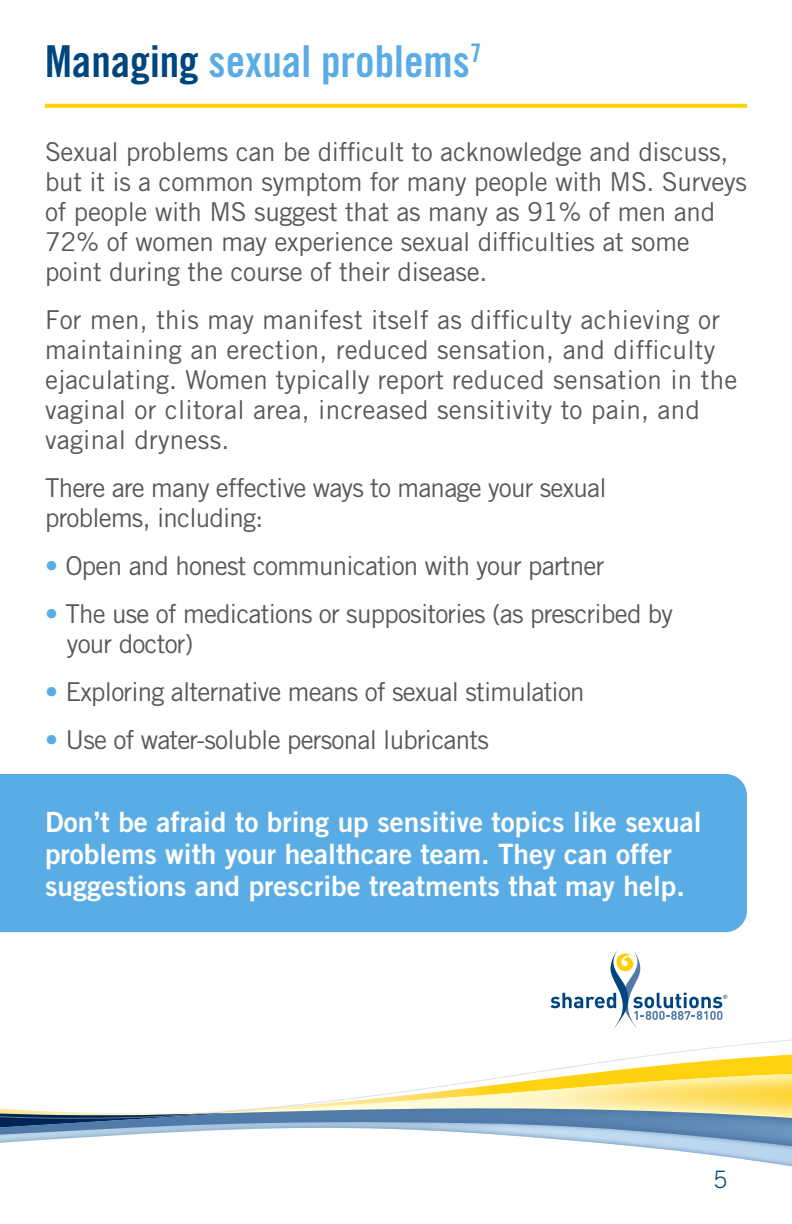
<style>
.page{position:relative;width:792px;height:1224px;background:#fff}
.page>*{position:absolute;margin:0;border:0;box-sizing:border-box;transform-origin:0 0}
.t1{font:44px "Trade Gothic LT Std Bd Cn 20";color:#5aace5}
.t2{font:28px/32px "Trade Gothic LT Std Bd 2";color:#fff}
.t3{font:26px/30px "Trade Gothic LT Std";letter-spacing:-.03em;color:#57585a}
.t4{font:26px/30px "Trade Gothic LT Std";letter-spacing:-.01em;color:#57585a}
.t5{font:26px/30px "Trade Gothic LT Std";letter-spacing:.01em;color:#57585a}
.t6{font:300 24px "Trade Gothic LT Std";color:#00467e}
.s1{color:#00467e}
.s2{color:#5aace5}
</style>
<div class="page">
<svg style="left:0;top:932px;width:728px;height:211px"></svg>
<img style="left:478px;top:963px;width:314px;height:204px">
<svg style="left:551px;top:952px;width:176px;height:76px"></svg>
<svg style="left:45px;top:104px;width:702px;height:4px;background:#fed313"></svg>
<div style="left:0;top:774px;width:747px;height:158px;background:#5aace5"></div>
<h1 class="t1" style="left:45px;top:34px;width:438px"><span class="s1">Managing</span> sexual problems<sup>7</sup></h1>
<p class="t4" style="left:45px;top:136px;width:703px">Sexual problems can be difficult to acknowledge and discuss, but it is a common symptom for many people with MS. Surveys of people with MS suggest that as many as 91% of men and 72% of women may experience sexual difficulties at some point during the course of their disease.</p>
<p class="t5" style="left:45px;top:304px;width:694px">For men, this may manifest itself as difficulty achieving or maintaining an erection, reduced sensation, and difficulty ejaculating. Women typically report reduced sensation in the vaginal or clitoral area, increased sensitivity to pain, and vaginal dryness.</p>
<p class="t3" style="left:45px;top:472px;width:563px">There are many effective ways to manage your sexual problems, including:</p>
<p class="t3" style="left:45px;top:550px;width:561px"><span class="s2">•</span> Open and honest communication with your partner</p>
<p class="t3" style="left:67px;top:598px;width:608px;text-indent:-22px"><span class="s2">•</span> The use of medications or suppositories (as prescribed by your doctor)</p>
<p class="t3" style="left:45px;top:676px;width:541px"><span class="s2">•</span> Exploring alternative means of sexual stimulation</p>
<p class="t3" style="left:45px;top:724px;width:445px"><span class="s2">•</span> Use of water-soluble personal lubricants</p>
<p class="t2" style="left:45px;top:806px;width:658px">Don’t be afraid to bring up sensitive topics like sexual problems with your healthcare team. They can offer suggestions and prescribe treatments that may help.</p>
<p class="t6" style="left:714px;top:1165px;width:15px">5</p>
</div>
